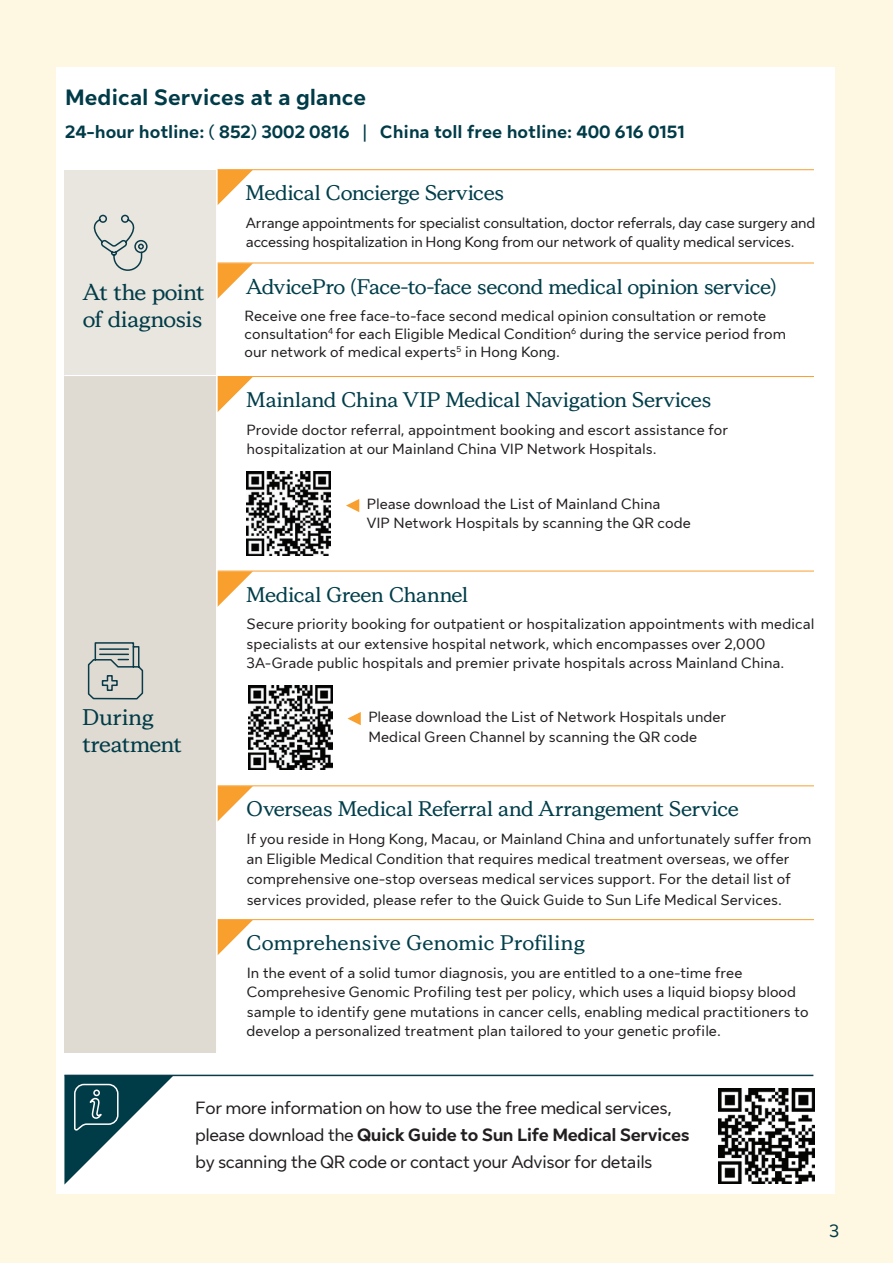
<style>
.page{position:relative;width:893px;height:1263px;background:#fef8e3}
.page>*{position:absolute;margin:0;border:0;box-sizing:border-box;transform-origin:0 0}
.t1{font:700 22.5px/27px "Sun Life New Display";letter-spacing:-.005em;color:#003b48}
.t2{font:700 22.5px "Sun Life New Text";color:#003b48}
.t3{font:700 21px "Sun Life New Display";color:#003e4a}
.t4{font:700 21px "Sun Life New Display";letter-spacing:.02em;color:#003e4a}
.t5{font:18px/27px "Sun Life New Text";letter-spacing:-.025em;color:#231f20}
.t6{font:700 18px "Sun Life New Text";color:#003b48}
.t7{font:18px "Sun Life New Text";color:#003b48}
.t8{font:15px/19.5px "Sun Life New Text";color:#231f20}
.t9{font:15px/19.5px "Sun Life New Text";letter-spacing:-.02em;color:#231f20}
.s1{font-weight:700}
</style>
<div class="page">
<div style="left:56px;top:67px;width:779px;height:1127px;background:#fff"></div>
<div style="left:64px;top:170px;width:153px;height:206px;background:#e9e5df"></div>
<div style="left:64px;top:376px;width:153px;height:677px;background:#dfdad2"></div>
<hr style="left:64px;top:375px;width:153px;height:1px;background:#fff">
<hr style="left:217px;top:263px;width:597px;height:1px;background:#f89f2e">
<hr style="left:217px;top:376px;width:597px;height:1px;background:#f89f2e">
<hr style="left:217px;top:571px;width:597px;height:1px;background:#f89f2e">
<hr style="left:217px;top:785px;width:597px;height:1px;background:#f89f2e">
<hr style="left:217px;top:919px;width:597px;height:1px;background:#f89f2e">
<hr style="left:216px;top:169px;width:598px;height:1px;background:#f89f2e">
<svg style="left:346px;top:499px;width:13px;height:13px"></svg>
<svg style="left:347px;top:712px;width:14px;height:13px"></svg>
<svg style="left:218px;top:170px;width:35px;height:35px"></svg>
<svg style="left:218px;top:263px;width:35px;height:35px"></svg>
<svg style="left:218px;top:377px;width:35px;height:35px"></svg>
<svg style="left:218px;top:571px;width:35px;height:35px"></svg>
<svg style="left:218px;top:786px;width:35px;height:35px"></svg>
<svg style="left:218px;top:920px;width:35px;height:35px"></svg>
<svg style="left:93px;top:214px;width:55px;height:57px"></svg>
<svg style="left:87px;top:642px;width:57px;height:58px"></svg>
<svg style="left:64px;top:1076px;width:110px;height:108px"></svg>
<img style="left:719px;top:1089px;width:95px;height:95px">
<img style="left:247px;top:472px;width:84px;height:84px">
<img style="left:248px;top:686px;width:84px;height:84px">
<hr style="left:216px;top:166px;width:2px;height:893px;background:#fff">
<hr style="left:64px;top:1075px;width:749px;height:1px;background:#093b49">
<h1 class="t2" style="left:65px;top:81px;width:303px">Medical Services at a glance</h1>
<p class="t6" style="left:65px;top:119px;width:621px">24-hour hotline: ( 852) 3002 0816 | China toll free hotline: 400 616 0151</p>
<h1 class="t1" style="left:83px;top:278px;width:123px">At the point of diagnosis</h1>
<h1 class="t1" style="left:83px;top:702px;width:101px">During treatment</h1>
<h2 class="t3" style="left:246px;top:179px;width:260px">Medical Concierge Services</h2>
<p class="t9" style="left:246px;top:212px;width:571px">Arrange appointments for specialist consultation, doctor referrals, day case surgery and accessing hospitalization in Hong Kong from our network of quality medical services.</p>
<h2 class="t3" style="left:246px;top:272px;width:532px">AdvicePro (Face-to-face second medical opinion service)</h2>
<p class="t8" style="left:245px;top:306px;width:543px;line-height:18px">Receive one free face-to-face second medical opinion consultation or remote consultation<sup>4</sup> for each Eligible Medical Condition<sup>6</sup> during the service period from our network of medical experts<sup>5</sup> in Hong Kong.</p>
<h2 class="t3" style="left:247px;top:386px;width:466px">Mainland China VIP Medical Navigation Services</h2>
<p class="t8" style="left:247px;top:419px;width:483px">Provide doctor referral, appointment booking and escort assistance for hospitalization at our Mainland China VIP Network Hospitals.</p>
<p class="t8" style="left:367px;top:493px;width:325px">Please download the List of Mainland China<br>VIP Network Hospitals by scanning the QR code</p>
<h2 class="t3" style="left:247px;top:580px;width:223px">Medical Green Channel</h2>
<p class="t8" style="left:247px;top:613px;width:569px">Secure priority booking for outpatient or hospitalization appointments with medical specialists at our extensive hospital network, which encompasses over 2,000<br>3A-Grade public hospitals and premier private hospitals across Mainland China.</p>
<p class="t8" style="left:368px;top:706px;width:360px">Please download the List of Network Hospitals under<br>Medical Green Channel by scanning the QR code</p>
<h2 class="t3" style="left:247px;top:795px;width:494px">Overseas Medical Referral and Arrangement Service</h2>
<p class="t8" style="left:247px;top:828px;width:566px;line-height:20.2px">If you reside in Hong Kong, Macau, or Mainland China and unfortunately suffer from an Eligible Medical Condition that requires medical treatment overseas, we offer comprehensive one-stop overseas medical services support. For the detail list of services provided, please refer to the Quick Guide to Sun Life Medical Services.</p>
<h2 class="t4" style="left:247px;top:929px;width:340px">Comprehensive Genomic Profiling</h2>
<p class="t8" style="left:247px;top:962px;width:563px">In the event of a solid tumor diagnosis, you are entitled to a one-time free Comprehesive Genomic Profiling test per policy, which uses a liquid biopsy blood sample to identify gene mutations in cancer cells, enabling medical practitioners to develop a personalized treatment plan tailored to your genetic profile.</p>
<p class="t5" style="left:195px;top:1093px;width:496px">For more information on how to use the free medical services, please download the <span class="s1">Quick Guide to Sun Life Medical Services </span>by scanning the QR code or contact your Advisor for details</p>
<p class="t7" style="left:829px;top:1218px;width:12px">3</p>
</div>
